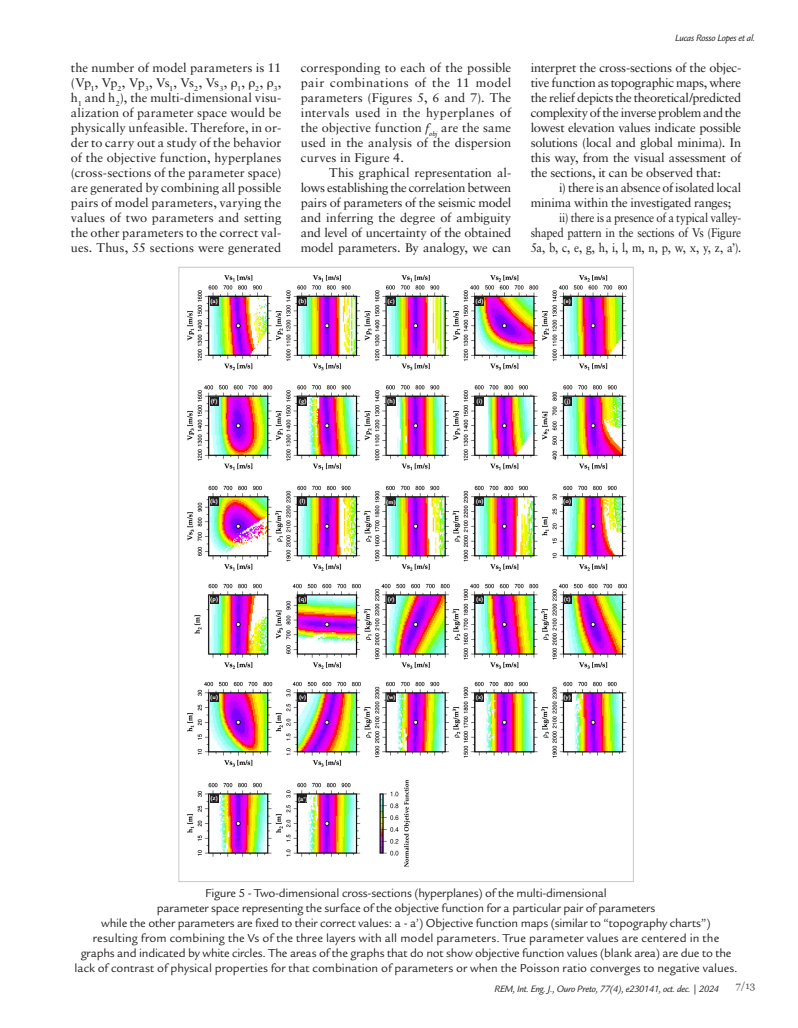
<style>
.page{position:relative;width:798px;height:1028px;background:#fff}
.page>*{position:absolute;margin:0;border:0;box-sizing:border-box;transform-origin:0 0}
.Texto_-_EN{font:12.5px/15px "Sabon LT Std";letter-spacing:-.01em;color:#231f20;text-align:justify}
.Legenda{font:12.5px/15px "Legacy Sans";letter-spacing:-.01em;color:#231f20;text-align:center}
.Texto_-_EN-2{font:12.5px/15px "Sabon LT Std";letter-spacing:-.01em;color:#231f20;text-align:justify;scale:.91 1}
.Legenda-2{font:12.5px "Legacy Sans";letter-spacing:.01em;color:#231f20}
.t1{font:italic 10px "Legacy Sans";letter-spacing:-.025em;color:#231f20}
.t2{font:10px "Georgia";color:#57585a}
.legenda_PT{font:700 6.25px "Legacy Sans";color:#fff}
.s1{font-family:"Legacy Sans";font-style:italic}
</style>
<div class="page">
<img style="left:187px;top:275px;width:439px;height:591px">
<div style="left:210px;top:297px;width:8px;height:9px;background:#231f20"></div>
<div style="left:210px;top:397px;width:8px;height:8px;background:#231f20"></div>
<div style="left:210px;top:497px;width:8px;height:9px;background:#231f20"></div>
<div style="left:210px;top:595px;width:8px;height:9px;background:#231f20"></div>
<div style="left:210px;top:692px;width:8px;height:9px;background:#231f20"></div>
<div style="left:210px;top:794px;width:8px;height:8px;background:#231f20"></div>
<div style="left:298px;top:297px;width:9px;height:9px;background:#231f20"></div>
<div style="left:298px;top:397px;width:9px;height:8px;background:#231f20"></div>
<div style="left:298px;top:497px;width:9px;height:9px;background:#231f20"></div>
<div style="left:298px;top:595px;width:9px;height:9px;background:#231f20"></div>
<div style="left:298px;top:692px;width:9px;height:9px;background:#231f20"></div>
<div style="left:298px;top:794px;width:9px;height:8px;background:#231f20"></div>
<div style="left:386px;top:297px;width:9px;height:9px;background:#231f20"></div>
<div style="left:386px;top:397px;width:9px;height:8px;background:#231f20"></div>
<div style="left:386px;top:595px;width:9px;height:9px;background:#231f20"></div>
<div style="left:386px;top:692px;width:9px;height:9px;background:#231f20"></div>
<div style="left:475px;top:297px;width:9px;height:9px;background:#231f20"></div>
<div style="left:475px;top:397px;width:9px;height:8px;background:#231f20"></div>
<div style="left:475px;top:497px;width:9px;height:9px;background:#231f20"></div>
<div style="left:475px;top:595px;width:9px;height:9px;background:#231f20"></div>
<div style="left:475px;top:692px;width:9px;height:9px;background:#231f20"></div>
<div style="left:562px;top:297px;width:9px;height:9px;background:#231f20"></div>
<div style="left:562px;top:397px;width:9px;height:8px;background:#231f20"></div>
<div style="left:562px;top:497px;width:9px;height:9px;background:#231f20"></div>
<div style="left:562px;top:595px;width:9px;height:9px;background:#231f20"></div>
<div style="left:562px;top:692px;width:9px;height:9px;background:#231f20"></div>
<div style="left:386px;top:497px;width:9px;height:9px;background:#231f20"></div>
<p class="t1" style="left:674px;top:32px;width:82px">Lucas Rosso Lopes et al.</p>
<p class="Texto_-_EN" style="left:71px;top:60px;width:212px">the number of model parameters is 11 (Vp<sub>1</sub>, Vp<sub>2</sub>, Vp<sub>3</sub>, Vs<sub>1</sub>, Vs<sub>2</sub>, Vs<sub>3</sub>, <sub>1</sub>, <sub>2</sub>, <sub>3</sub>, h<sub>1</sub> and h<sub>2</sub>), the multi-dimensional visu&shy;alization of parameter space would be physically unfeasible. Therefore, in or&shy;der to carry out a study of the behavior of the objective function, hyperplanes (cross-sections of the parameter space) are generated by combining all possible pairs of model parameters, varying the values of two parameters and setting the other parameters to the correct val&shy;ues. Thus, 55 sections were generated</p>
<p class="Texto_-_EN" style="left:301px;top:60px;width:212px">corresponding to each of the possible pair combinations of the 11 model parameters (Figures 5, 6 and 7). The intervals used in the hyperplanes of the objective function <span class="s1">f</span><sub>obj</sub> are the same used in the analysis of the dispersion curves in Figure 4.</p>
<p class="Texto_-_EN" style="left:301px;top:165px;width:212px;text-indent:28px">This graphical representation al&shy;lows establishing the correlation between pairs of parameters of the seismic model and inferring the degree of ambiguity and level of uncertainty of the obtained model parameters. By analogy, we can</p>
<p class="Texto_-_EN" style="left:530px;top:60px;width:212px">interpret the cross-sections of the objec&shy;tive function as topographic maps, where the relief depicts the theoretical/predicted complexity of the inverse problem and the lowest elevation values indicate possible solutions (local and global minima). In this way, from the visual assessment of the sections, it can be observed that:</p>
<p class="Texto_-_EN" style="left:530px;top:180px;width:212px;text-indent:28px">i) there is an absence of isolated local minima within the investigated ranges;</p>
<p class="Texto_-_EN-2" style="left:530px;top:210px;width:233px;text-indent:28px">ii) there is a presence of a typical valley&shy;shaped pattern in the sections of Vs (Figure 5a, b, c, e, g, h, i, l, m, n, p, w, x, y, z, a’).</p>
<p class="legenda_PT" style="left:210px;top:298px;width:9px">(a)</p>
<p class="legenda_PT" style="left:298px;top:298px;width:10px">(b)</p>
<p class="legenda_PT" style="left:387px;top:298px;width:9px">(c)</p>
<p class="legenda_PT" style="left:475px;top:298px;width:10px">(d)</p>
<p class="legenda_PT" style="left:563px;top:298px;width:9px">(e)</p>
<p class="legenda_PT" style="left:210px;top:397px;width:8px">(f)</p>
<p class="legenda_PT" style="left:298px;top:397px;width:9px">(g)</p>
<p class="legenda_PT" style="left:387px;top:397px;width:9px">(h)</p>
<p class="legenda_PT" style="left:476px;top:397px;width:8px">(i)</p>
<p class="legenda_PT" style="left:563px;top:397px;width:8px">(j)</p>
<p class="legenda_PT" style="left:210px;top:498px;width:9px">(k)</p>
<p class="legenda_PT" style="left:299px;top:498px;width:8px">(l)</p>
<p class="legenda_PT" style="left:386px;top:498px;width:11px">(m)</p>
<p class="legenda_PT" style="left:475px;top:498px;width:9px">(n)</p>
<p class="legenda_PT" style="left:563px;top:498px;width:9px">(o)</p>
<p class="legenda_PT" style="left:210px;top:595px;width:10px">(p)</p>
<p class="legenda_PT" style="left:298px;top:595px;width:10px">(q)</p>
<p class="legenda_PT" style="left:387px;top:595px;width:8px">(r)</p>
<p class="legenda_PT" style="left:476px;top:595px;width:9px">(s)</p>
<p class="legenda_PT" style="left:563px;top:595px;width:8px">(t)</p>
<p class="legenda_PT" style="left:210px;top:693px;width:9px">(u)</p>
<p class="legenda_PT" style="left:299px;top:693px;width:9px">(v)</p>
<p class="legenda_PT" style="left:386px;top:694px;width:10px">(w)</p>
<p class="legenda_PT" style="left:476px;top:693px;width:9px">(x)</p>
<p class="legenda_PT" style="left:563px;top:693px;width:9px">(y)</p>
<p class="legenda_PT" style="left:210px;top:794px;width:9px">(z)</p>
<p class="legenda_PT" style="left:298px;top:795px;width:11px">(a')</p>
<p class="Legenda" style="left:205px;top:885px;width:403px">Figure 5 - Two-dimensional cross-sections (hyperplanes) of the multi-dimensional</p>
<p class="Legenda" style="left:157px;top:900px;width:500px">parameter space representing the surface of the objective function for a particular pair of parameters</p>
<p class="Legenda" style="left:101px;top:915px;width:610px">while the other parameters are fixed to their correct values: a - a’) Objective function maps (similar to “topography charts”)</p>
<p class="Legenda-2" style="left:93px;top:931px;width:627px">resulting from combining the Vs of the three layers with all model parameters. True parameter values are centered in the</p>
<p class="Legenda" style="left:74px;top:945px;width:664px">graphs and indicated by white circles. The areas of the graphs that do not show objective function values (blank area) are due to the lack of contrast of physical properties for that combination of parameters or when the Poisson ratio converges to negative values.</p>
<p class="t1" style="left:494px;top:983px;width:226px">REM, Int. Eng. J., Ouro Preto, 77(4), e230141, oct. dec. | 2024</p>
<p class="t2" style="left:735px;top:979px;width:21px">7/13</p>
</div>
